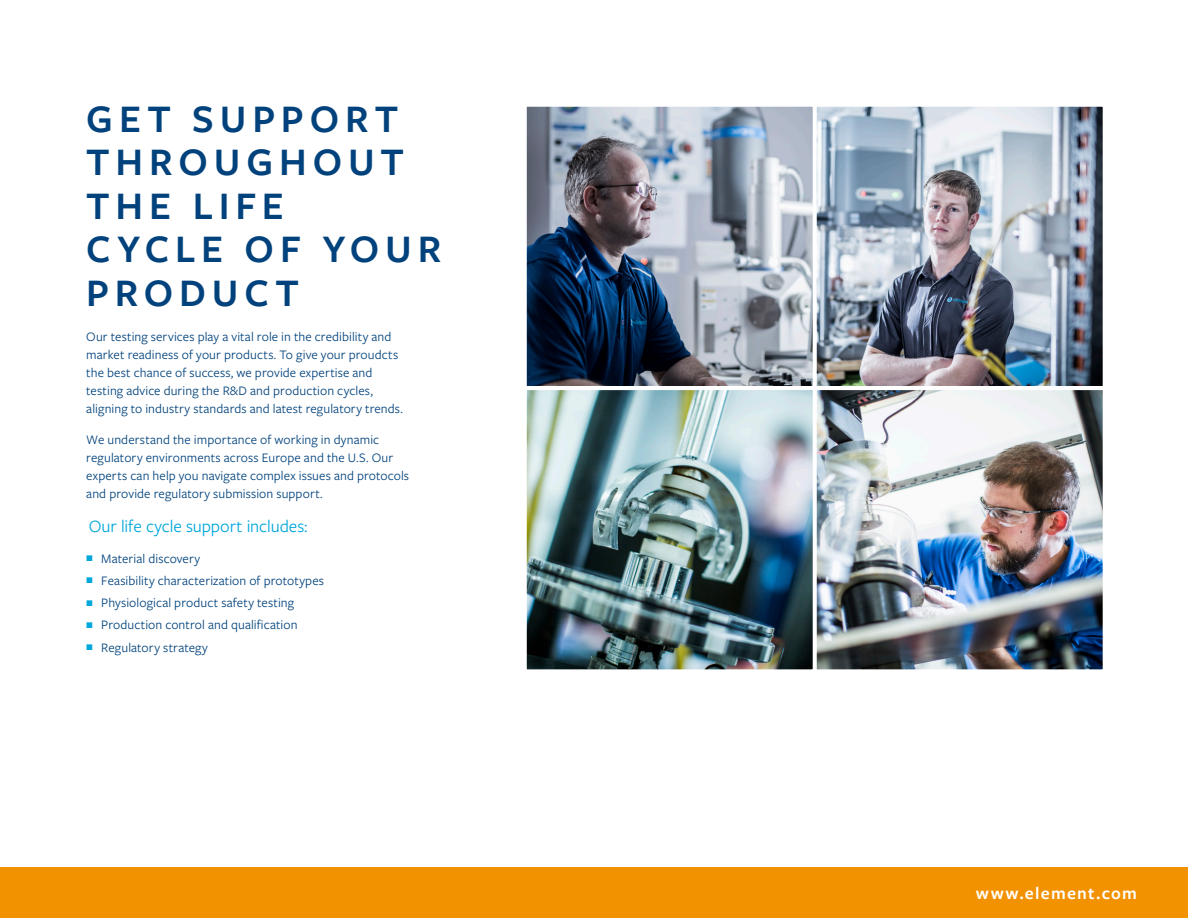
<style>
.page{position:relative;width:1188px;height:918px;background:#fff}
.page>*{position:absolute;margin:0;border:0;box-sizing:border-box;transform-origin:0 0}
.t1{font:600 40.5px/43.5px "Freight Sans Pro";letter-spacing:.145em;color:#01427c}
.t2{font:18px "Freight Sans Pro";letter-spacing:-.005em;color:#00a7db}
.t3{font:600 18px "Freight Sans Pro";letter-spacing:.07em;color:#fff}
.t4{font:13.5px/18px "Freight Sans Pro";letter-spacing:.01em;color:#01427c}
.s1{color:#00a7db}
</style>
<div class="page">
<div style="left:0;top:867px;width:1188px;height:51px;background:#f39200"></div>
<img style="left:528px;top:108px;width:574px;height:560px">
<div style="left:524px;top:387px;width:292px;height:285px;border:3px solid #fff"></div>
<div style="left:524px;top:104px;width:292px;height:285px;border:3px solid #fff"></div>
<div style="left:814px;top:104px;width:292px;height:285px;border:3px solid #fff"></div>
<div style="left:814px;top:387px;width:292px;height:285px;border:3px solid #fff"></div>
<p class="t1" style="left:86px;top:95px;width:357px">GET SUPPORT<br>THROUGHOUT<br>THE LIFE<br>CYCLE OF YOUR<br>PRODUCT</p>
<p class="t4" style="left:86px;top:327px;width:318px">Our testing services play a vital role in the credibility and market readiness of your products. To give your proudcts the best chance of success, we provide expertise and testing advice during the R&amp;D and production cycles, aligning to industry standards and latest regulatory trends.</p>
<p class="t4" style="left:86px;top:430px;width:324px">We understand the importance of working in dynamic regulatory environments across Europe and the U.S. Our experts can help you navigate complex issues and protocols and provide regulatory submission support.</p>
<p class="t2" style="left:89px;top:514px;width:220px">Our life cycle support includes:</p>
<p class="t4" style="left:86px;top:549px;width:115px"><span class="s1">P</span> Material discovery</p>
<p class="t4" style="left:86px;top:571px;width:239px"><span class="s1">P</span> Feasibility characterization of prototypes</p>
<p class="t4" style="left:86px;top:593px;width:209px"><span class="s1">P</span> Physiological product safety testing</p>
<p class="t4" style="left:86px;top:616px;width:213px"><span class="s1">P</span> Production control and qualification</p>
<p class="t4" style="left:86px;top:638px;width:123px"><span class="s1">P</span> Regulatory strategy</p>
<h2 class="t3" style="left:976px;top:881px;width:163px">www.element.com</h2>
</div>
